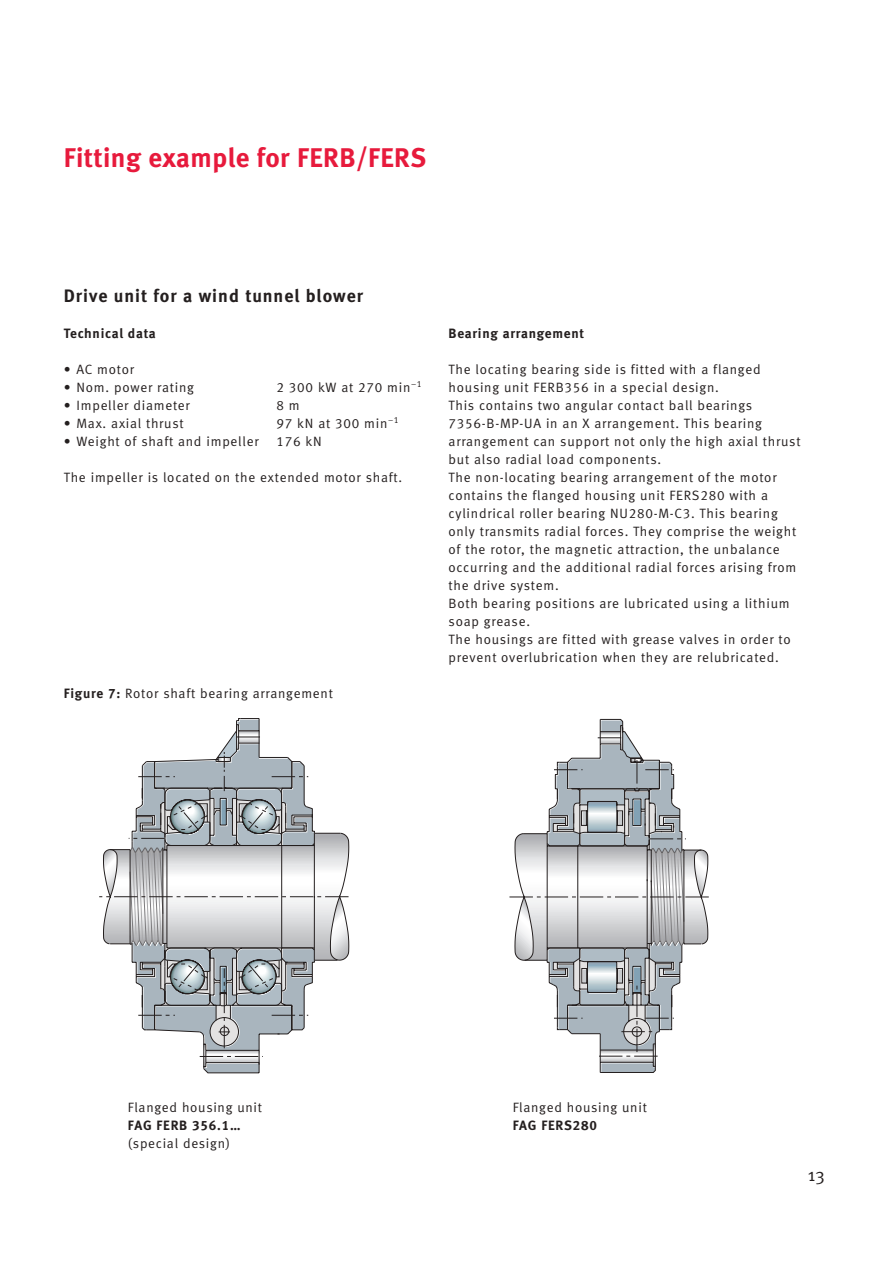
<style>
.page{position:relative;width:893px;height:1263px;background:#fff}
.page>*{position:absolute;margin:0;border:0;box-sizing:border-box;transform-origin:0 0}
.t1{font:27px "Meta Bold LF";letter-spacing:.015em;color:#e71a3c}
.t2{font:18px "Meta Bold LF";letter-spacing:.055em;color:#241f1f}
.t3{font:18px "Meta Normal";color:#241f1f}
.t4{font:13.5px/18px "Meta Normal LF";letter-spacing:.055em;color:#241f1f}
.t5{font:13.5px "Meta Bold LF";letter-spacing:.055em;color:#241f1f}
.s1{font-family:"Meta Bold LF"}
</style>
<div class="page">
<svg style="left:199px;top:718px;width:64px;height:355px"></svg>
<svg style="left:99px;top:719px;width:250px;height:331px"></svg>
<svg style="left:509px;top:719px;width:200px;height:353px"></svg>
<h1 class="t1" style="left:64px;top:147px;width:364px">Fitting example for FERB/FERS</h1>
<h2 class="t2" style="left:64px;top:289px;width:301px">Drive unit for a wind tunnel blower</h2>
<p class="t5" style="left:64px;top:328px;width:94px">Technical data</p>
<p class="t4" style="left:64px;top:361px;width:72px">• AC motor</p>
<p class="t4" style="left:64px;top:379px;width:132px">• Nom. power rating</p>
<p class="t4" style="left:276px;top:379px;width:147px">2 300 kW at 270 min<sup>–1</sup></p>
<p class="t4" style="left:64px;top:397px;width:128px">• Impeller diameter</p>
<p class="t4" style="left:276px;top:397px;width:25px">8 m</p>
<p class="t4" style="left:64px;top:415px;width:121px">• Max. axial thrust</p>
<p class="t4" style="left:276px;top:415px;width:124px">97 kN at 300 min<sup>–1</sup></p>
<p class="t4" style="left:64px;top:433px;width:196px">• Weight of shaft and impeller</p>
<p class="t4" style="left:276px;top:433px;width:47px">176 kN</p>
<p class="t4" style="left:64px;top:469px;width:340px">The impeller is located on the extended motor shaft.</p>
<p class="t4" style="left:64px;top:685px;width:271px"><span class="s1">Figure 7:</span> Rotor shaft bearing arrangement</p>
<p class="t5" style="left:449px;top:328px;width:137px">Bearing arrangement</p>
<p class="t4" style="left:449px;top:361px;width:353px">The locating bearing side is fitted with a flanged housing unit FERB356 in a special design.<br>This contains two angular contact ball bearings 7356-B-MP-UA in an X arrangement. This bearing arrangement can support not only the high axial thrust but also radial load components.<br>The non-locating bearing arrangement of the motor contains the flanged housing unit FERS280 with a cylindrical roller bearing NU280-M-C3. This bearing only transmits radial forces. They comprise the weight of the rotor, the magnetic attraction, the unbalance occurring and the additional radial forces arising from the drive system.<br>Both bearing positions are lubricated using a lithium soap grease.<br>The housings are fitted with grease valves in order to prevent overlubrication when they are relubricated.</p>
<p class="t4" style="left:128px;top:1099px;width:136px">Flanged housing unit</p>
<p class="t5" style="left:128px;top:1120px;width:114px">FAG FERB 356.1…</p>
<p class="t4" style="left:128px;top:1135px;width:104px">(special design)</p>
<p class="t4" style="left:513px;top:1099px;width:136px">Flanged housing unit</p>
<p class="t5" style="left:513px;top:1120px;width:86px">FAG FERS280</p>
<h2 class="t3" style="left:808px;top:1168px;width:18px">13</h2>
</div>
